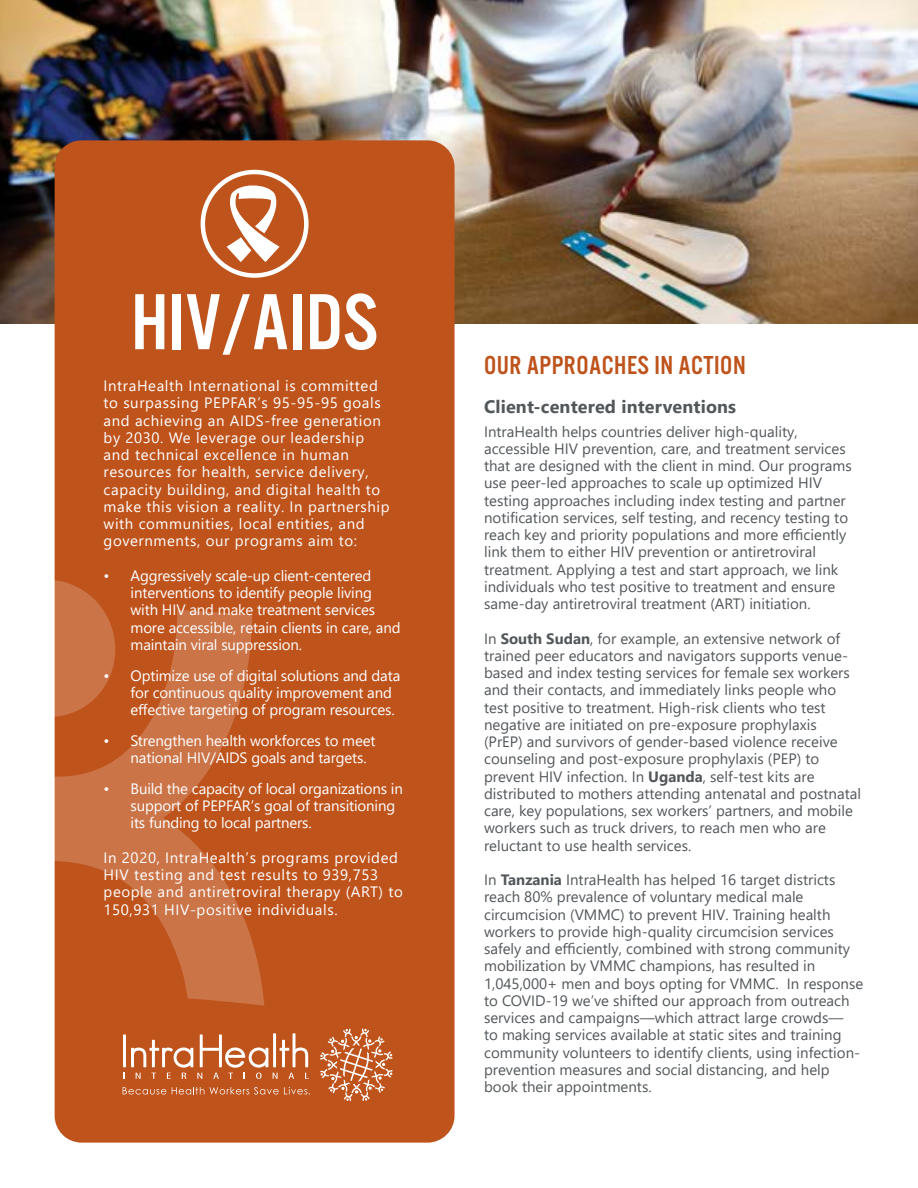
<style>
.page{position:relative;width:918px;height:1188px;background:#fff}
.page>*{position:absolute;margin:0;border:0;box-sizing:border-box;transform-origin:0 0}
.t1{font:82.5px "Alternate Got No 3 D";color:#fff}
.t2{font:27px "Alternate Got No 3 D";letter-spacing:.02em;color:#bf531c}
.t3{font:700 18px "Segoe UI";letter-spacing:.01em;color:#52575a}
.t4{font:15px/17.2px "Segoe UI";color:#52575a}
.t5{font:15px/17.2px "Segoe UI";letter-spacing:.04em;color:#fff}
.t6{font:15px/17.2px "Segoe UI";letter-spacing:-.01em;color:#fff}
.s1{font-weight:700}
</style>
<div class="page">
<img style="left:0;top:0;width:918px;height:324px">
<div style="left:55px;top:140px;width:400px;height:1003px;background:#bf531c;border-radius:27px"></div>
<svg style="left:123px;top:1033px;width:186px;height:46px"></svg>
<svg style="left:123px;top:1087px;width:43px;height:8px"></svg>
<svg style="left:172px;top:1087px;width:32px;height:8px"></svg>
<svg style="left:210px;top:1087px;width:100px;height:8px"></svg>
<svg style="left:320px;top:1029px;width:73px;height:72px"></svg>
<div style="left:201px;top:170px;width:108px;height:108px;border:4px solid #fff;border-radius:50%"></div>
<svg style="left:54px;top:580px;width:49px;height:30px"></svg>
<svg style="left:54px;top:610px;width:210px;height:399px;fill:#cb7448"></svg>
<svg style="left:223px;top:183px;width:57px;height:79px"></svg>
<h1 class="t1" style="left:131px;top:279px;width:249px">HIV/AIDS</h1>
<p class="t5" style="left:104px;top:376px;width:288px">IntraHealth International is committed to surpassing PEPFAR’s 95-95-95 goals and achieving an AIDS-free generation by 2030. We leverage our leadership and technical excellence in human resources for health, service delivery, capacity building, and digital health to make this vision a reality. In partnership with communities, local entities, and governments, our programs aim to:</p>
<p class="t6" style="left:131px;top:566px;width:272px;text-indent:-27px">• Aggressively scale-up client-centered interventions to identify people living with HIV and make treatment services more accessible, retain clients in care, and maintain viral suppression.</p>
<p class="t6" style="left:131px;top:665px;width:271px;text-indent:-27px">• Optimize use of digital solutions and data for continuous quality improvement and effective targeting of program resources.</p>
<p class="t6" style="left:131px;top:731px;width:246px;text-indent:-27px">• Strengthen health workforces to meet national HIV/AIDS goals and targets.</p>
<p class="t6" style="left:131px;top:779px;width:274px;text-indent:-27px">• Build the capacity of local organizations in support of PEPFAR’s goal of transitioning its funding to local partners.</p>
<p class="t5" style="left:104px;top:848px;width:301px">In 2020, IntraHealth’s programs provided HIV testing and test results to 939,753 people and antiretroviral therapy (ART) to 150,931 HIV-positive individuals.</p>
<h2 class="t2" style="left:484px;top:352px;width:263px">OUR APPROACHES IN ACTION</h2>
<p class="t3" style="left:484px;top:389px;width:254px">Client-centered interventions</p>
<p class="t4" style="left:484px;top:421px;width:369px">IntraHealth helps countries deliver high-quality, accessible HIV prevention, care, and treatment services that are designed with the client in mind. Our programs use peer-led approaches to scale up optimized HIV testing approaches including index testing and partner notification services, self testing, and recency testing to reach key and priority populations and more efficiently link them to either HIV prevention or antiretroviral treatment. Applying a test and start approach, we link individuals who test positive to treatment and ensure same-day antiretroviral treatment (ART) initiation.</p>
<p class="t4" style="left:484px;top:628px;width:379px">In <span class="s1">South Sudan</span>, for example, an extensive network of trained peer educators and navigators supports venue&shy;based and index testing services for female sex workers and their contacts, and immediately links people who test positive to treatment. High-risk clients who test negative are initiated on pre-exposure prophylaxis<br>(PrEP) and survivors of gender-based violence receive counseling and post-exposure prophylaxis (PEP) to prevent HIV infection. In <span class="s1">Uganda</span>, self-test kits are distributed to mothers attending antenatal and postnatal care, key populations, sex workers’ partners, and mobile workers such as truck drivers, to reach men who are reluctant to use health services.</p>
<p class="t4" style="left:484px;top:870px;width:381px">In <span class="s1">Tanzania</span> IntraHealth has helped 16 target districts reach 80% prevalence of voluntary medical male circumcision (VMMC) to prevent HIV. Training health workers to provide high-quality circumcision services safely and efficiently, combined with strong community mobilization by VMMC champions, has resulted in 1,045,000+ men and boys opting for VMMC. In response to COVID-19 we’ve shifted our approach from outreach services and campaigns—which attract large crowds—<br>to making services available at static sites and training community volunteers to identify clients, using infection&shy;prevention measures and social distancing, and help book their appointments.</p>
</div>
